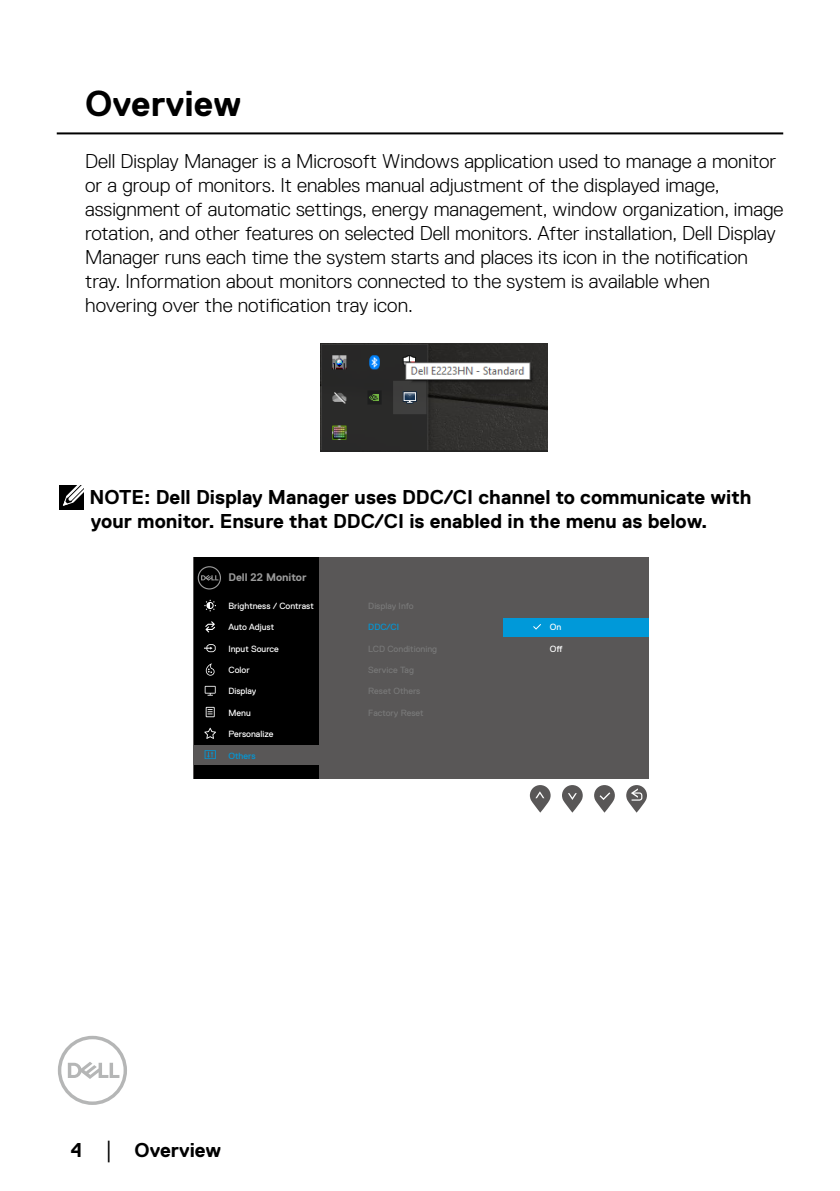
<style>
.page{position:relative;width:840px;height:1191px;background:#fff}
.page>*{position:absolute;margin:0;border:0;box-sizing:border-box;transform-origin:0 0}
.HEAD_line{font:700 36px "Dell Replica";color:#000}
.Paragraph_10_12{font:300 20px/24px "Dell Replica";color:#000}
.Note{font:700 20px/24px "Dell Replica";color:#000}
.t1{font:700 11px "Dell Replica";color:#9b9b9b}
.t2{font:9px "Dell Replica";color:#fff}
.t3{font:9px "Dell Replica";color:#787878}
.t4{font:9px "Dell Replica";color:#0099d9}
.s1{font-family:"Times New Roman";font-weight:400;font-size:18px}
</style>
<div class="page">
<svg style="left:58px;top:1035px;width:69px;height:70px"></svg>
<hr style="left:57px;top:132px;width:725px;height:2px;background:#000">
<img style="left:320px;top:343px;width:227px;height:108px">
<div style="left:60px;top:485px;width:24px;height:24px;background:#000"></div>
<svg style="left:63px;top:485px;width:21px;height:21px"></svg>
<div style="left:193px;top:557px;width:456px;height:221px;background:#595757"></div>
<div style="left:193px;top:557px;width:125px;height:221px;background:#000"></div>
<div style="left:193px;top:745px;width:125px;height:20px;background:#595757"></div>
<svg style="left:197px;top:566px;width:24px;height:23px"></svg>
<svg style="left:204px;top:600px;width:12px;height:11px"></svg>
<svg style="left:205px;top:621px;width:10px;height:11px"></svg>
<svg style="left:206px;top:663px;width:8px;height:12px"></svg>
<svg style="left:204px;top:686px;width:11px;height:9px"></svg>
<svg style="left:205px;top:707px;width:9px;height:10px"></svg>
<svg style="left:204px;top:728px;width:12px;height:11px"></svg>
<svg style="left:204px;top:750px;width:12px;height:9px"></svg>
<svg style="left:204px;top:644px;width:11px;height:8px"></svg>
<svg style="left:562px;top:785px;width:20px;height:27px"></svg>
<svg style="left:529px;top:785px;width:21px;height:27px"></svg>
<svg style="left:594px;top:785px;width:20px;height:27px"></svg>
<div style="left:503px;top:618px;width:145px;height:19px;background:#0099d9"></div>
<svg style="left:533px;top:624px;width:8px;height:5px"></svg>
<svg style="left:626px;top:785px;width:20px;height:27px"></svg>
<p class="HEAD_line" style="left:85px;top:83px;width:158px">Overview</p>
<p class="Paragraph_10_12" style="left:85px;top:149px;width:699px">Dell Display Manager is a Microsoft Windows application used to manage a monitor or a group of monitors. It enables manual adjustment of the displayed image, assignment of automatic settings, energy management, window organization, image rotation, and other features on selected Dell monitors. After installation, Dell Display Manager runs each time the system starts and places its icon in the notification tray. Information about monitors connected to the system is available when hovering over the notification tray icon.</p>
<p class="Note" style="left:89px;top:485px;width:663px">NOTE: Dell Display Manager uses DDC/CI channel to communicate with your monitor. Ensure that DDC/CI is enabled in the menu as below.</p>
<p class="t1" style="left:228px;top:571px;width:79px">Dell 22 Monitor</p>
<p class="t2" style="left:228px;top:601px;width:87px">Brightness / Contrast</p>
<p class="t2" style="left:228px;top:622px;width:47px">Auto Adjust</p>
<p class="t2" style="left:228px;top:643px;width:52px">Input Source</p>
<p class="t2" style="left:228px;top:665px;width:23px">Color</p>
<p class="t2" style="left:228px;top:686px;width:29px">Display</p>
<p class="t2" style="left:228px;top:707px;width:24px">Menu</p>
<p class="t2" style="left:228px;top:729px;width:46px">Personalize</p>
<p class="t4" style="left:228px;top:750px;width:29px">Others</p>
<p class="t3" style="left:368px;top:601px;width:47px">Display Info</p>
<p class="t4" style="left:368px;top:622px;width:32px">DDC/CI</p>
<p class="t3" style="left:368px;top:643px;width:70px">LCD Conditioning</p>
<p class="t3" style="left:368px;top:665px;width:47px">Service Tag</p>
<p class="t3" style="left:368px;top:686px;width:54px">Reset Others</p>
<p class="t3" style="left:368px;top:707px;width:57px">Factory Reset</p>
<p class="t2" style="left:549px;top:622px;width:13px">On</p>
<p class="t2" style="left:549px;top:643px;width:14px">Off</p>
<p class="Note" style="left:71px;top:1138px;width:152px">4 <span class="s1">│</span> Overview</p>
</div>
